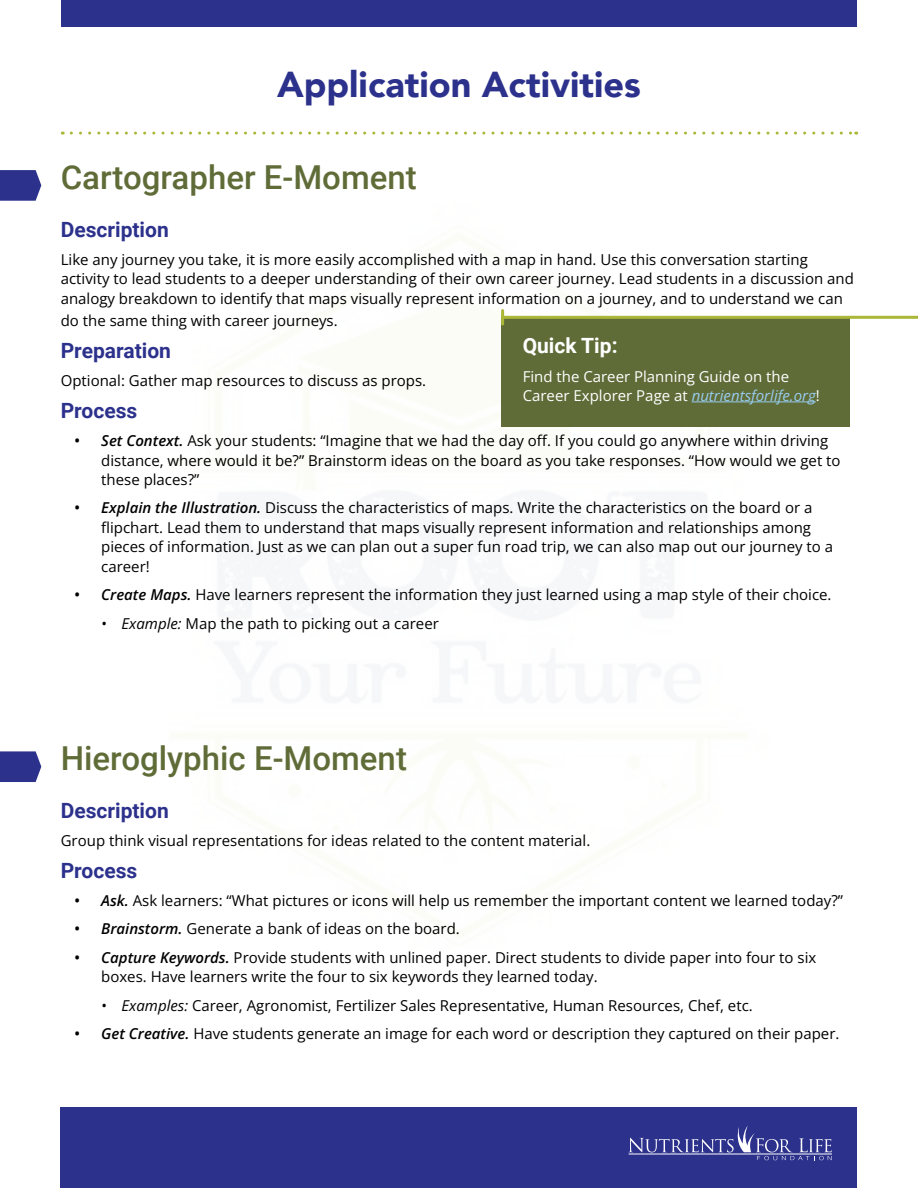
<style>
.page{position:relative;width:918px;height:1188px;background:#fff}
.page>*{position:absolute;margin:0;border:0;box-sizing:border-box;transform-origin:0 0}
.t1{font:900 36px "Avenir";color:#2c318c}
.t2{font:500 33px "Roboto";color:#606c38}
.t3{font:700 21px "Roboto";color:#2c318c}
.t4{font:700 21px "Roboto";color:#fff}
.t5{font:15px/19.5px "Open Sans";color:#000}
.t6{font:15px/19.5px "Open Sans";color:#fff}
.s1{font-weight:600;font-style:italic}
.s2{font-style:italic}
.s3{font-style:italic;color:#97ccef}
</style>
<div class="page">
<div style="left:501px;top:317px;width:348px;height:110px;background:#606c38"></div>
<svg style="left:0;top:170px;width:41px;height:31px"></svg>
<svg style="left:71px;top:132px;width:786px;height:3px"></svg>
<div style="left:62px;top:0;width:795px;height:27px;background:#2c318c"></div>
<hr style="left:503px;top:316px;width:415px;height:3px;background:#aab738">
<svg style="left:501px;top:311px;width:3px;height:13px"></svg>
<hr style="left:692px;top:402px;width:124px;height:1px;background:#97ccef">
<svg style="left:0;top:751px;width:41px;height:31px"></svg>
<div style="left:61px;top:1107px;width:796px;height:81px;background:#2c318c"></div>
<svg style="left:629px;top:1126px;width:203px;height:34px"></svg>
<hr style="left:629px;top:1154px;width:203px;height:1px;background:#fff">
<h1 class="t1" style="left:277px;top:53px;width:365px">Application Activities</h1>
<h2 class="t2" style="left:61px;top:154px;width:358px">Cartographer E-Moment</h2>
<h3 class="t3" style="left:61px;top:214px;width:110px">Description</h3>
<p class="t5" style="left:61px;top:249px;width:795px">Like any journey you take, it is more easily accomplished with a map in hand. Use this conversation starting activity to lead students to a deeper understanding of their own career journey. Lead students in a discussion and analogy breakdown to identify that maps visually represent information on a journey, and to understand we can</p>
<p class="t5" style="left:61px;top:311px;width:278px">do the same thing with career journeys.</p>
<h3 class="t3" style="left:61px;top:336px;width:112px">Preparation</h3>
<p class="t5" style="left:61px;top:371px;width:367px">Optional: Gather map resources to discuss as props.</p>
<h3 class="t3" style="left:61px;top:395px;width:78px">Process</h3>
<p class="t5" style="left:101px;top:431px;width:741px;text-indent:-27px"><span class="s1">• Set Context.</span> Ask your students: “Imagine that we had the day off. If you could go anywhere within driving distance, where would it be?” Brainstorm ideas on the board as you take responses. “How would we get to these places?”</p>
<p class="t5" style="left:101px;top:498px;width:733px;text-indent:-27px"><span class="s1">• Explain the Illustration.</span> Discuss the characteristics of maps. Write the characteristics on the board or a flipchart. Lead them to understand that maps visually represent information and relationships among pieces of information. Just as we can plan out a super fun road trip, we can also map out our journey to a career!</p>
<p class="t5" style="left:74px;top:585px;width:759px"><span class="s1">• Create Maps.</span> Have learners represent the information they just learned using a map style of their choice.</p>
<p class="t5" style="left:101px;top:613px;width:339px"><span class="s2">• Example:</span> Map the path to picking out a career</p>
<h3 class="t4" style="left:523px;top:331px;width:96px">Quick Tip:</h3>
<p class="t6" style="left:523px;top:366px;width:299px">Find the Career Planning Guide on the<br>Career Explorer Page at <span class="s3">nutrientsforlife.org</span>!</p>
<h2 class="t2" style="left:61px;top:735px;width:348px">Hieroglyphic E-Moment</h2>
<h3 class="t3" style="left:61px;top:796px;width:110px">Description</h3>
<p class="t5" style="left:61px;top:831px;width:531px">Group think visual representations for ideas related to the content material.</p>
<h3 class="t3" style="left:61px;top:855px;width:78px">Process</h3>
<p class="t5" style="left:74px;top:891px;width:770px"><span class="s1">• Ask.</span> Ask learners: “What pictures or icons will help us remember the important content we learned today?”</p>
<p class="t5" style="left:74px;top:919px;width:387px"><span class="s1">• Brainstorm.</span> Generate a bank of ideas on the board.</p>
<p class="t5" style="left:101px;top:947px;width:717px;text-indent:-27px"><span class="s1">• Capture Keywords.</span> Provide students with unlined paper. Direct students to divide paper into four to six boxes. Have learners write the four to six keywords they learned today.</p>
<p class="t5" style="left:101px;top:995px;width:653px"><span class="s2">• Examples:</span> Career, Agronomist, Fertilizer Sales Representative, Human Resources, Chef, etc.</p>
<p class="t5" style="left:74px;top:1024px;width:767px"><span class="s1">• Get Creative.</span> Have students generate an image for each word or description they captured on their paper.</p>
</div>
